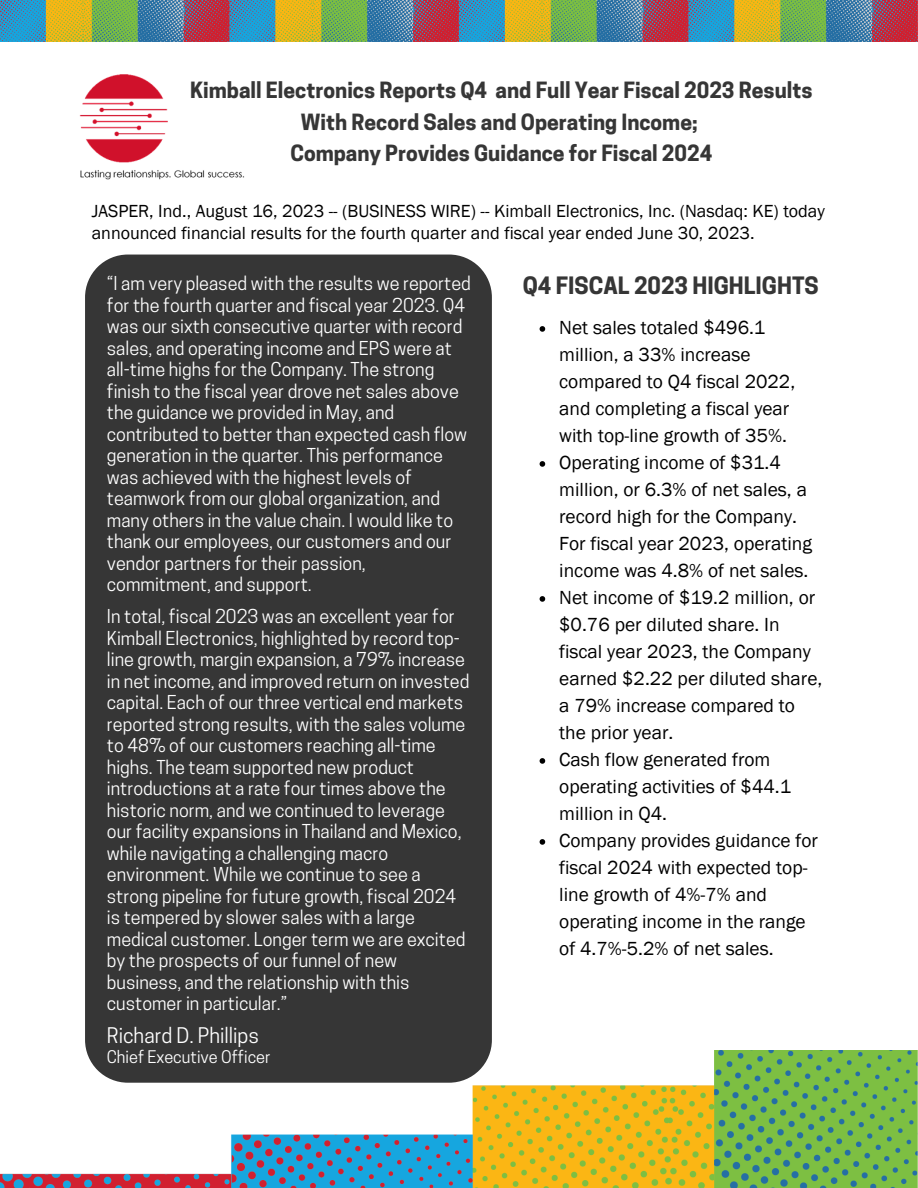
<style>
.page{position:relative;width:918px;height:1188px;background:#fff}
.page>*{position:absolute;margin:0;border:0;box-sizing:border-box;transform-origin:0 0}
.t1{font:700 22.5px "Cooper Hewitt";color:#363636}
.t2{font:700 21px "Cooper Hewitt";color:#363636}
.t3{font:20.25px "Cooper Hewitt";color:#fff}
.t4{font:19.5px/27px "Franklin Gothic";color:#000}
.t5{font:18px/21.5px "Cooper Hewitt";color:#fff}
.t6{font:18px/21.5px "Franklin Gothic";color:#000}
.t7{font:16.35px "Cooper Hewitt";color:#fff}
</style>
<div class="page">
<img style="left:79px;top:75px;width:166px;height:105px">
<img style="left:0;top:0;width:918px;height:42px">
<img style="left:0;top:1051px;width:918px;height:137px">
<div style="left:85px;top:255px;width:407px;height:828px;background:#363636"></div>
<svg style="left:540px;top:326px;width:5px;height:6px"></svg>
<svg style="left:540px;top:461px;width:5px;height:6px"></svg>
<svg style="left:540px;top:596px;width:5px;height:6px"></svg>
<svg style="left:540px;top:758px;width:5px;height:6px"></svg>
<svg style="left:540px;top:839px;width:5px;height:6px"></svg>
<p class="t2" style="left:190px;top:83px;width:624px">Kimball Electronics Reports Q4 and Full Year Fiscal 2023 Results</p>
<p class="t2" style="left:301px;top:114px;width:398px">With Record Sales and Operating Income;</p>
<p class="t2" style="left:290px;top:146px;width:423px">Company Provides Guidance for Fiscal 2024</p>
<p class="t6" style="left:92px;top:200px;width:735px">JASPER, Ind., August 16, 2023 -- (BUSINESS WIRE) -- Kimball Electronics, Inc. (Nasdaq: KE) today announced financial results for the fourth quarter and fiscal year ended June 30, 2023.</p>
<p class="t5" style="left:107px;top:275px;width:366px">“I am very pleased with the results we reported</p>
<p class="t1" style="left:523px;top:277px;width:298px">Q4 FISCAL 2023 HIGHLIGHTS</p>
<p class="t5" style="left:107px;top:297px;width:362px">for the fourth quarter and fiscal year 2023. Q4 was our sixth consecutive quarter with record sales, and operating income and EPS were at all-time highs for the Company. The strong finish to the fiscal year drove net sales above the guidance we provided in May, and contributed to better than expected cash flow generation in the quarter. This performance was achieved with the highest levels of teamwork from our global organization, and many others in the value chain. I would like to thank our employees, our customers and our vendor partners for their passion, commitment, and support.</p>
<p class="t5" style="left:107px;top:608px;width:364px">In total, fiscal 2023 was an excellent year for Kimball Electronics, highlighted by record top&shy;line growth, margin expansion, a 79% increase in net income, and improved return on invested capital. Each of our three vertical end markets reported strong results, with the sales volume to 48% of our customers reaching all-time highs. The team supported new product introductions at a rate four times above the historic norm, and we continued to leverage our facility expansions in Thailand and Mexico, while navigating a challenging macro environment. While we continue to see a strong pipeline for future growth, fiscal 2024 is tempered by slower sales with a large medical customer. Longer term we are excited by the prospects of our funnel of new business, and the relationship with this customer in particular.”</p>
<p class="t3" style="left:107px;top:1028px;width:154px">Richard D. Phillips</p>
<p class="t7" style="left:107px;top:1051px;width:165px">Chief Executive Officer</p>
<p class="t4" style="left:559px;top:314px;width:238px">Net sales totaled $496.1 million, a 33% increase compared to Q4 fiscal 2022, and completing a fiscal year with top-line growth of 35%.</p>
<p class="t4" style="left:559px;top:449px;width:254px">Operating income of $31.4 million, or 6.3% of net sales, a record high for the Company.<br>For fiscal year 2023, operating income was 4.8% of net sales.</p>
<p class="t4" style="left:559px;top:584px;width:265px">Net income of $19.2 million, or $0.76 per diluted share. In fiscal year 2023, the Company earned $2.22 per diluted share, a 79% increase compared to the prior year.</p>
<p class="t4" style="left:559px;top:746px;width:233px">Cash flow generated from operating activities of $44.1 million in Q4.</p>
<p class="t4" style="left:559px;top:827px;width:260px">Company provides guidance for fiscal 2024 with expected top&shy;line growth of 4%-7% and operating income in the range of 4.7%-5.2% of net sales.</p>
</div>
